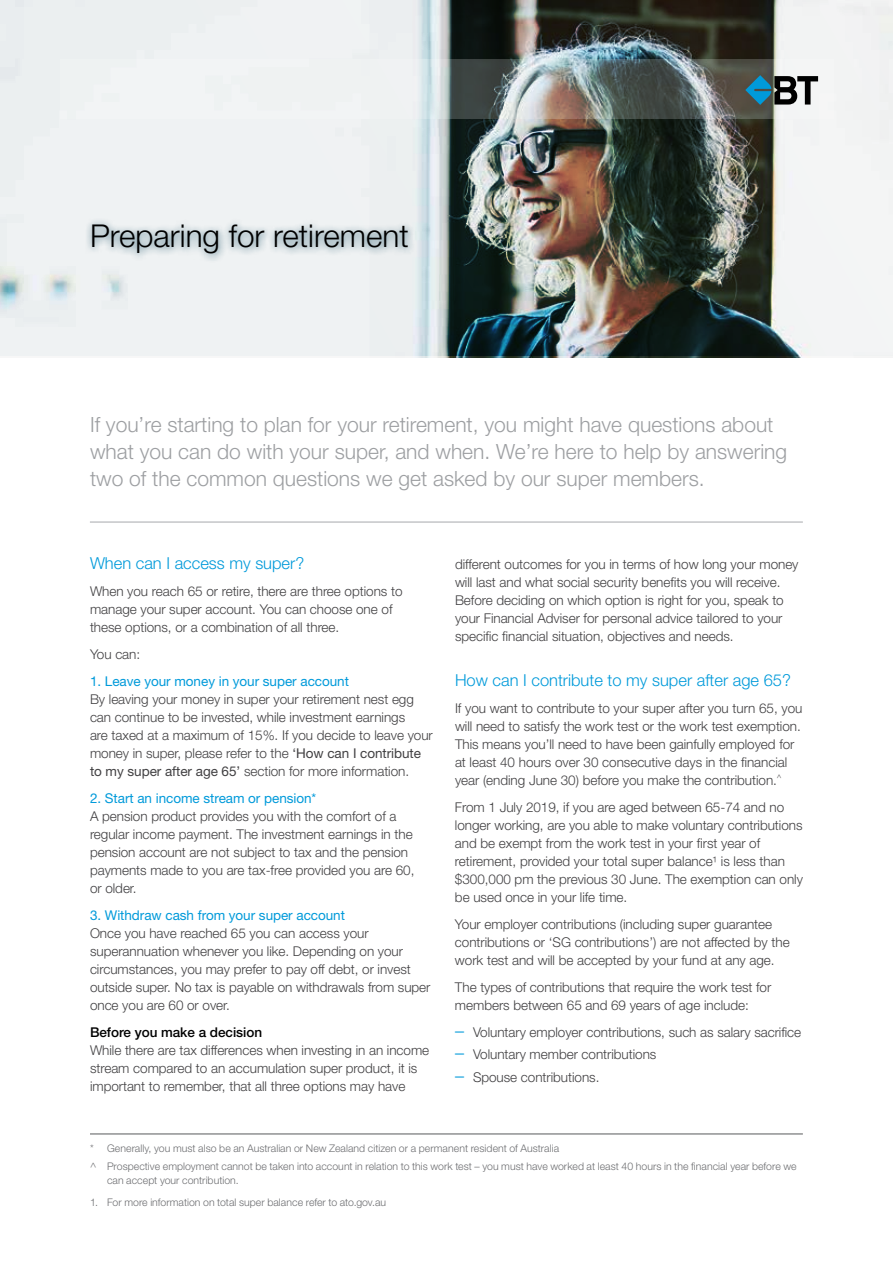
<style>
.page{position:relative;width:893px;height:1263px;background:#fff}
.page>*{position:absolute;margin:0;border:0;box-sizing:border-box;transform-origin:0 0}
.t1{font:300 31.5px "Helvetica Neue LT Std";color:#000}
.t2{font:300 21px/27px "Helvetica Neue LT Std";color:#9d9fa2}
.t3{font:300 16.5px "Helvetica Neue LT Std";color:#009ada}
.t4{font:300 13.5px/18px "Helvetica Neue LT Std";letter-spacing:-.005em;color:#414042}
.t5{font:13.5px "Helvetica Neue LT Std";letter-spacing:-.005em;color:#009ada}
.t6{font:500 13.5px "Helvetica Neue LT Std";letter-spacing:-.005em;color:#000}
.t7{font:300 10.5px/18px "Helvetica Neue LT Std";letter-spacing:.005em;color:#6d6e71}
.s1{font-weight:400}
.s2{font-size:18px;color:#009ada}
</style>
<div class="page">
<img style="left:0;top:0;width:893px;height:356px">
<svg style="left:60px;top:60px;width:773px;height:59px;fill:#eef2f2"></svg>
<svg style="left:745px;top:75px;width:73px;height:30px"></svg>
<hr style="left:90px;top:522px;width:713px;height:1px;background:#a7a9ac">
<div style="left:85px;top:217px;width:331px;height:46px;background:#003c56;opacity:.75"></div>
<hr style="left:90px;top:1134px;width:713px;height:1px;background:#58595b">
<h1 class="t1" style="left:90px;top:217px;width:320px">Preparing for retirement</h1>
<h2 class="t2" style="left:90px;top:411px;width:699px">If you’re starting to plan for your retirement, you might have questions about what you can do with your super, and when. We’re here to help by answering two of the common questions we get asked by our super members.</h2>
<p class="t3" style="left:90px;top:553px;width:216px">When can I access my super?</p>
<p class="t4" style="left:90px;top:581px;width:314px">When you reach 65 or retire, there are three options to manage your super account. You can choose one of these options, or a combination of all three.</p>
<p class="t4" style="left:90px;top:644px;width:52px">You can:</p>
<p class="t5" style="left:90px;top:673px;width:260px">1. Leave your money in your super account</p>
<p class="t4" style="left:90px;top:689px;width:344px">By leaving your money in super your retirement nest egg can continue to be invested, while investment earnings<br>are taxed at a maximum of 15%. If you decide to leave your money in super, please refer to the <span class="s1">‘How can I contribute to my super after age 65’</span> section for more information.</p>
<p class="t5" style="left:90px;top:790px;width:228px">2. Start an income stream or pension*</p>
<p class="t4" style="left:90px;top:806px;width:326px">A pension product provides you with the comfort of a regular income payment. The investment earnings in the pension account are not subject to tax and the pension payments made to you are tax-free provided you are 60, or older.</p>
<p class="t5" style="left:90px;top:907px;width:256px">3. Withdraw cash from your super account</p>
<p class="t4" style="left:90px;top:923px;width:342px">Once you have reached 65 you can access your superannuation whenever you like. Depending on your circumstances, you may prefer to pay off debt, or invest outside super. No tax is payable on withdrawals from super once you are 60 or over.</p>
<p class="t6" style="left:90px;top:1024px;width:174px">Before you make a decision</p>
<p class="t4" style="left:90px;top:1040px;width:341px">While there are tax differences when investing in an income stream compared to an accumulation super product, it is important to remember, that all three options may have</p>
<p class="t4" style="left:455px;top:554px;width:345px">different outcomes for you in terms of how long your money will last and what social security benefits you will receive.<br>Before deciding on which option is right for you, speak to your Financial Adviser for personal advice tailored to your specific financial situation, objectives and needs.</p>
<p class="t3" style="left:455px;top:670px;width:337px">How can I contribute to my super after age 65?</p>
<p class="t4" style="left:455px;top:698px;width:349px">If you want to contribute to your super after you turn 65, you will need to satisfy the work test or the work test exemption.<br>This means you’ll need to have been gainfully employed for at least 40 hours over 30 consecutive days in the financial year (ending June 30) before you make the contribution.<sup>^</sup></p>
<p class="t4" style="left:455px;top:797px;width:349px">From 1 July 2019, if you are aged between 65-74 and no longer working, are you able to make voluntary contributions and be exempt from the work test in your first year of retirement, provided your total super balance¹ is less than $300,000 pm the previous 30 June. The exemption can only be used once in your life time.</p>
<p class="t4" style="left:455px;top:914px;width:336px">Your employer contributions (including super guarantee contributions or ‘SG contributions’) are not affected by the work test and will be accepted by your fund at any age.</p>
<p class="t4" style="left:455px;top:977px;width:318px">The types of contributions that require the work test for members between 65 and 69 years of age include:</p>
<p class="t4" style="left:455px;top:1022px;width:348px"><span class="s2">–</span> Voluntary employer contributions, such as salary sacrifice</p>
<p class="t4" style="left:455px;top:1045px;width:203px"><span class="s2">–</span> Voluntary member contributions</p>
<p class="t4" style="left:455px;top:1067px;width:146px"><span class="s2">–</span> Spouse contributions.</p>
<p class="t7" style="left:90px;top:1139px;width:708px">* Generally, you must also be an Australian or New Zealand citizen or a permanent resident of Australia<br>^ Prospective employment cannot be taken into account in relation to this work test – you must have worked at least 40 hours in the financial year before we</p>
<p class="t7" style="left:107px;top:1171px;width:133px">can accept your contribution.</p>
<p class="t7" style="left:90px;top:1193px;width:298px">1. For more information on total super balance refer to ato.gov.au</p>
</div>
